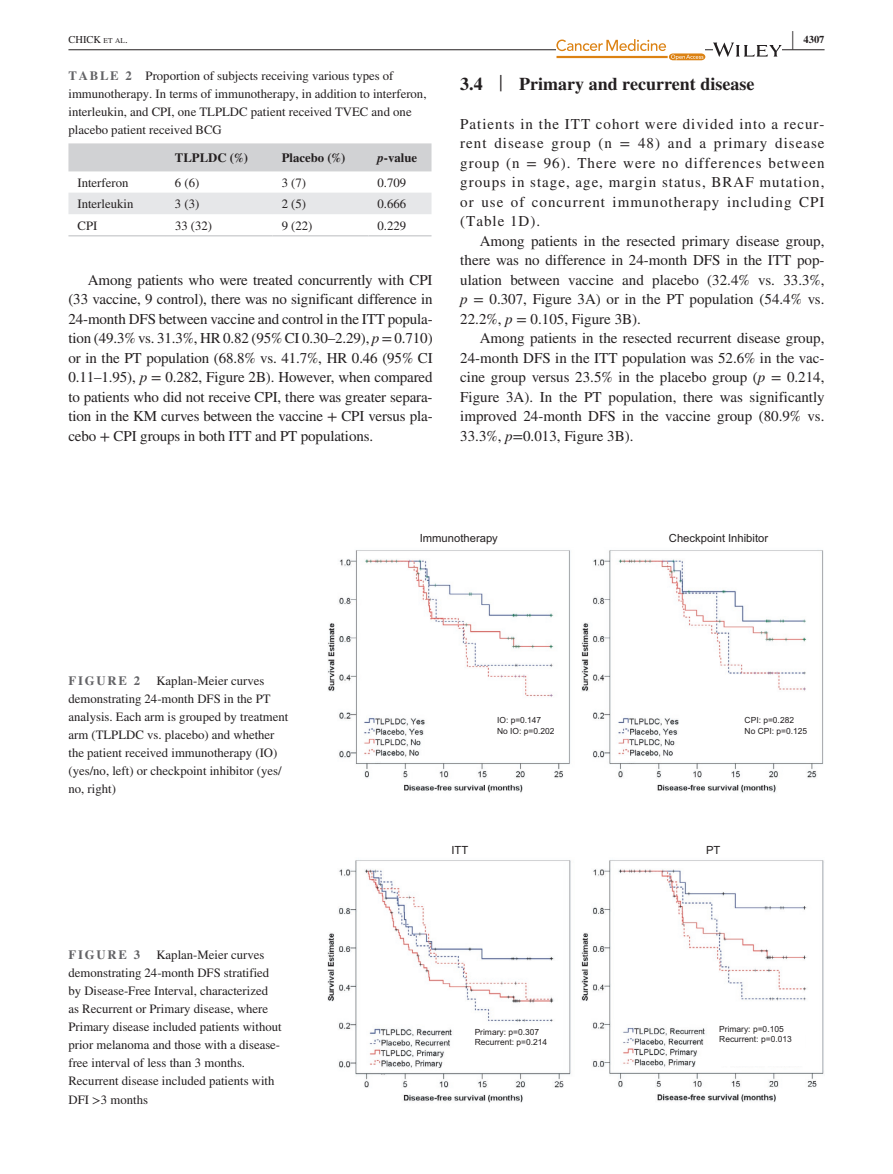
<style>
.page{position:relative;width:893px;height:1174px;background:#fff}
.page>*{position:absolute;margin:0;border:0;box-sizing:border-box;transform-origin:0 0}
.t1{font:700 25.95px "STIX";color:#231f20;scale:.36 1}
.t2{font:700 18px "STIX";color:#231f20}
.t3{font:15px/19.5px "STIX";color:#231f20;text-align:justify}
.t4{font:12.75px/18px "STIX";color:#231f20}
.t5{font:700 12.75px "STIX";color:#231f20}
.t6{font:700 12.75px "STIX";letter-spacing:.14em;color:#636366}
.t7{font:11.25px "Arial";color:#231f20}
.t8{font:10.5px "STIX";color:#231f20}
.t9{font:700 10.5px "STIX";color:#231f20}
.t10{font:8.4px/10.2px "Arial";color:#231f20}
.s1{font-size:7.35px}
.s2{font-weight:700;color:#636366}
.s3{font-style:italic}
.s4{font-weight:400;font-size:23.7px}
</style>
<div class="page">
<hr style="left:68px;top:49px;width:756px;height:1px;background:#231f20">
<svg style="left:556px;top:39px;width:149px;height:21px"></svg>
<svg style="left:713px;top:43px;width:69px;height:14px"></svg>
<div style="left:68px;top:143px;width:363px;height:28px;background:#d1d2d4"></div>
<div style="left:68px;top:193px;width:363px;height:21px;background:#e6e7e9"></div>
<hr style="left:68px;top:235px;width:98px;height:1px;background:#d1d2d4">
<hr style="left:166px;top:235px;width:107px;height:1px;background:#d1d2d4">
<hr style="left:273px;top:235px;width:95px;height:1px;background:#d1d2d4">
<hr style="left:368px;top:235px;width:63px;height:1px;background:#d1d2d4">
<img style="left:328px;top:550px;width:243px;height:243px">
<img style="left:581px;top:550px;width:243px;height:243px">
<div style="left:742px;top:714px;width:71px;height:43px;background:#fff"></div>
<div style="left:495px;top:714px;width:63px;height:43px;background:#fff"></div>
<img style="left:327px;top:860px;width:244px;height:243px">
<img style="left:581px;top:860px;width:243px;height:242px">
<div style="left:472px;top:1025px;width:88px;height:43px;background:#fff"></div>
<div style="left:717px;top:1022px;width:87px;height:44px;background:#fff"></div>
<h1 class="t1" style="left:792px;top:25px;width:7px">|</h1>
<p class="t8" style="left:68px;top:32px;width:61px">CHICK <span class="s1">et al</span>.</p>
<p class="t9" style="left:803px;top:33px;width:22px">4307</p>
<p class="t4" style="left:68px;top:67px;width:360px"><span class="s2">TABLE 2</span> Proportion of subjects receiving various types of immunotherapy. In terms of immunotherapy, in addition to interferon, interleukin, and CPI, one TLPLDC patient received TVEC and one placebo patient received BCG</p>
<p class="t5" style="left:175px;top:150px;width:74px">TLPLDC (%)</p>
<p class="t5" style="left:282px;top:150px;width:65px">Placebo (%)</p>
<p class="t5" style="left:377px;top:150px;width:41px"><span class="s3">p</span>-value</p>
<p class="t4" style="left:77px;top:174px;width:52px">Interferon</p>
<p class="t4" style="left:175px;top:174px;width:26px">6 (6)</p>
<p class="t4" style="left:282px;top:174px;width:26px">3 (7)</p>
<p class="t4" style="left:378px;top:174px;width:30px">0.709</p>
<p class="t4" style="left:77px;top:196px;width:57px">Interleukin</p>
<p class="t4" style="left:175px;top:196px;width:26px">3 (3)</p>
<p class="t4" style="left:282px;top:196px;width:26px">2 (5)</p>
<p class="t4" style="left:378px;top:196px;width:30px">0.666</p>
<p class="t4" style="left:77px;top:217px;width:21px">CPI</p>
<p class="t4" style="left:175px;top:217px;width:39px">33 (32)</p>
<p class="t4" style="left:282px;top:217px;width:32px">9 (22)</p>
<p class="t4" style="left:378px;top:217px;width:30px">0.229</p>
<p class="t3" style="left:68px;top:271px;width:366px;text-indent:20px">Among patients who were treated concurrently with CPI (33 vaccine, 9 control), there was no significant difference in 24-month DFS between vaccine and control in the ITT popula&shy;tion (49.3% vs. 31.3%, HR 0.82 (95% CI 0.30–2.29), <span class="s3">p</span> = 0.710) or in the PT population (68.8% vs. 41.7%, HR 0.46 (95% CI 0.11–1.95), <span class="s3">p</span> = 0.282, Figure 2B). However, when compared to patients who did not receive CPI, there was greater separa&shy;tion in the KM curves between the vaccine + CPI versus pla&shy;cebo + CPI groups in both ITT and PT populations.</p>
<p class="t2" style="left:460px;top:73px;width:296px">3.4 <span class="s4">|</span> Primary and recurrent disease</p>
<p class="t3" style="left:460px;top:115px;width:366px">Patients in the ITT cohort were divided into a recur&shy;rent disease group (n = 48) and a primary disease group (n = 96). There were no differences between groups in stage, age, margin status, BRAF mutation, or use of concurrent immunotherapy including CPI (Table 1D).</p>
<p class="t3" style="left:460px;top:232px;width:366px;text-indent:20px">Among patients in the resected primary disease group, there was no difference in 24-month DFS in the ITT pop&shy;ulation between vaccine and placebo (32.4% vs. 33.3%, <span class="s3">p</span> = 0.307, Figure 3A) or in the PT population (54.4% vs.<br>22.2%, <span class="s3">p</span> = 0.105, Figure 3B).</p>
<p class="t3" style="left:460px;top:329px;width:366px;text-indent:20px">Among patients in the resected recurrent disease group, 24-month DFS in the ITT population was 52.6% in the vac&shy;cine group versus 23.5% in the placebo group (<span class="s3">p</span> = 0.214, Figure 3A). In the PT population, there was significantly improved 24-month DFS in the vaccine group (80.9% vs.<br>33.3%, <span class="s3">p</span>=0.013, Figure 3B).</p>
<p class="t6" style="left:68px;top:673px;width:73px">FIGURE 2</p>
<p class="t4" style="left:68px;top:672px;width:221px;text-indent:88px">Kaplan-Meier curves demonstrating 24-month DFS in the PT analysis. Each arm is grouped by treatment arm (TLPLDC vs. placebo) and whether the patient received immunotherapy (IO) (yes/no, left) or checkpoint inhibitor (yes/ no, right)</p>
<p class="t6" style="left:68px;top:947px;width:73px">FIGURE 3</p>
<p class="t4" style="left:68px;top:947px;width:215px;text-indent:88px">Kaplan-Meier curves demonstrating 24-month DFS stratified by Disease-Free Interval, characterized as Recurrent or Primary disease, where Primary disease included patients without prior melanoma and those with a disease&shy;free interval of less than 3 months.<br>Recurrent disease included patients with DFI &gt;3 months</p>
<p class="t7" style="left:420px;top:530px;width:80px">Immunotherapy</p>
<p class="t7" style="left:669px;top:530px;width:101px">Checkpoint Inhibitor</p>
<p class="t10" style="left:497px;top:715px;width:59px">IO: p=0.147<br>No IO: p=0.202</p>
<p class="t10" style="left:745px;top:715px;width:64px">CPI: p=0.282<br>No CPI: p=0.125</p>
<p class="t7" style="left:451px;top:842px;width:18px">ITT</p>
<p class="t7" style="left:706px;top:842px;width:16px">PT</p>
<p class="t10" style="left:475px;top:1026px;width:74px">Primary: p=0.307<br>Recurrent: p=0.214</p>
<p class="t10" style="left:719px;top:1024px;width:74px">Primary: p=0.105<br>Recurrent: p=0.013</p>
</div>
